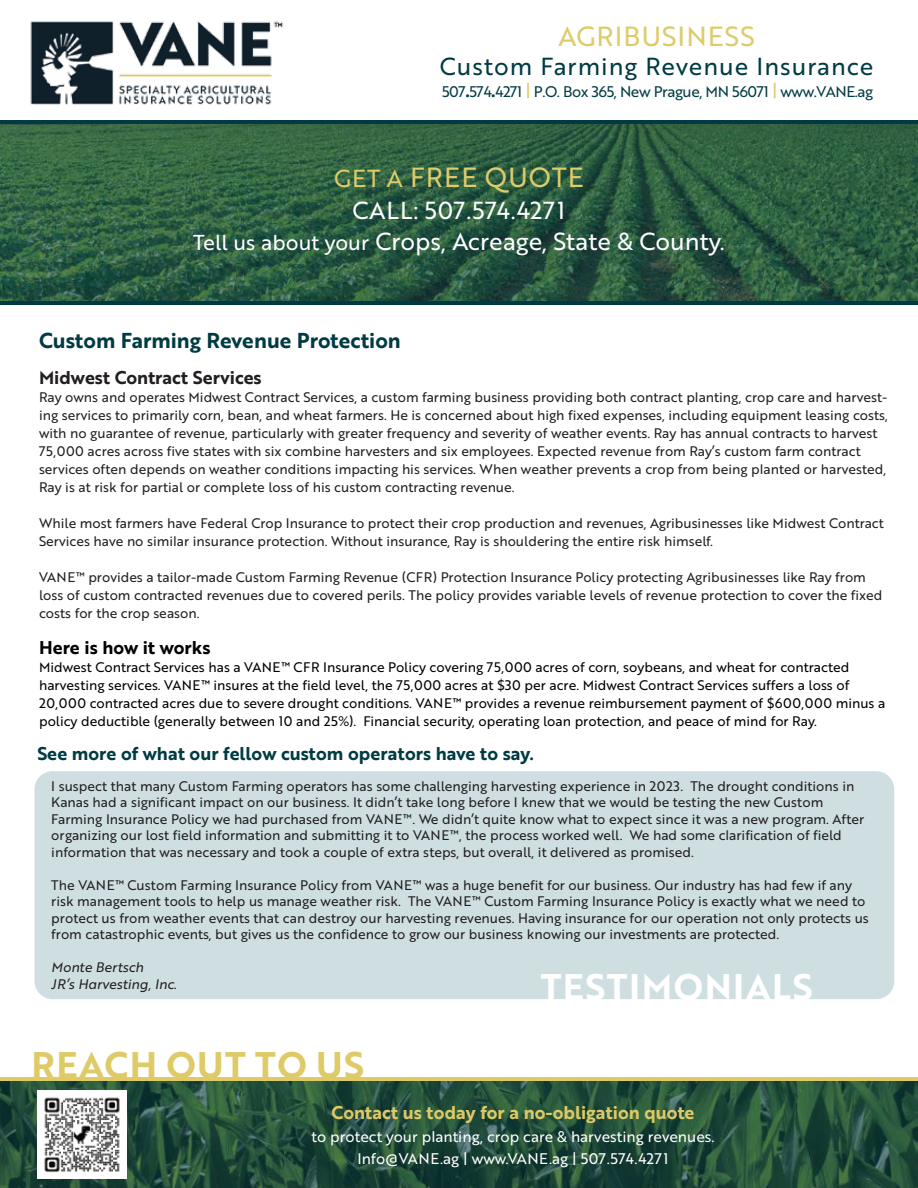
<style>
.page{position:relative;width:918px;height:1188px;background:#fff}
.page>*{position:absolute;margin:0;border:0;box-sizing:border-box;transform-origin:0 0}
.t1{font:36px "Brother 1816 Bold";letter-spacing:.04em;color:#fff}
.t2{font:36px "Brother 1816 Bold";letter-spacing:.04em;color:#deca67}
.t3{font:27px "Brother 1816 Regular";letter-spacing:.04em;color:#decb69}
.t4{font:24px/31.5px "Brother 1816 Regular";color:#fff;text-align:center}
.t5{font:24px "Brother 1816 Regular";letter-spacing:.04em;color:#003b43}
.t6{font:21px "Brother 1816 Bold";color:#003b43}
.t7{font:18px "Brother 1816 Bold";color:#003b43}
.t8{font:18px "Brother 1816 Bold";color:#dec966}
.t9{font:18px "Brother 1816 Bold";color:#231f20}
.t10{font:18px "Brother 1816 Bold";color:#000}
.t11{font:15px/22.5px "Brother 1816 Regular";color:#fff;text-align:center}
.t12{font:15px "Brother 1816 Regular";letter-spacing:-.03em;color:#003b43}
.t13{font:13.5px/18px "Brother 1816 Regular";color:#231f20}
.t14{font:13.5px/18px "Brother 1816 Regular";color:#000}
.t15{font:13.5px/16.5px "Brother 1816 Regular Italic";color:#231f20}
.s1{font-family:"Brother 1816 Bold";font-size:18px}
.s2{font-size:18px;color:#decb69}
.s3{font-size:24px}
.s4{font-size:21px}
</style>
<div class="page">
<svg style="left:0;top:124px;width:918px;height:179px;background:#2d5d41"></svg>
<div style="left:34px;top:771px;width:860px;height:228px;background:#cfdfe1;border-radius:18px"></div>
<img style="left:30px;top:21px;width:253px;height:84px">
<hr style="left:0;top:120px;width:918px;height:4px;background:#003b43">
<svg style="left:0;top:1080px;width:918px;height:108px;background:#254f3b"></svg>
<hr style="left:0;top:1077px;width:918px;height:3px;background:#deca67">
<img style="left:38px;top:1090px;width:88px;height:89px">
<h2 class="t3" style="left:558px;top:16px;width:198px">AGRIBUSINESS</h2>
<h3 class="t5" style="left:440px;top:48px;width:435px">Custom Farming Revenue Insurance</h3>
<p class="t12" style="left:442px;top:81px;width:432px">507<span class="s1">.</span>574<span class="s1">.</span>4271 <span class="s2">|</span> P.O. Box 365, New Prague, MN 56071 <span class="s2">|</span> www.VANE.ag</p>
<h2 class="t3" style="left:334px;top:158px;width:251px"><span class="s3">GET A</span> FREE QUOTE</h2>
<h3 class="t4" style="left:193px;top:194px;width:533px">CALL: 507.574.4271<br><span class="s4">Tell us about your</span> Crops, Acreage, State &amp; County.</h3>
<h3 class="t6" style="left:39px;top:325px;width:363px">Custom Farming Revenue Protection</h3>
<h3 class="t9" style="left:39px;top:364px;width:224px">Midwest Contract Services</h3>
<p class="t13" style="left:39px;top:388px;width:850px">Ray owns and operates Midwest Contract Services, a custom farming business providing both contract planting, crop care and harvest&shy;ing services to primarily corn, bean, and wheat farmers. He is concerned about high fixed expenses, including equipment leasing costs, with no guarantee of revenue, particularly with greater frequency and severity of weather events. Ray has annual contracts to harvest 75,000 acres across five states with six combine harvesters and six employees. Expected revenue from Ray’s custom farm contract services often depends on weather conditions impacting his services. When weather prevents a crop from being planted or harvested, Ray is at risk for partial or complete loss of his custom contracting revenue.</p>
<p class="t13" style="left:39px;top:514px;width:846px">While most farmers have Federal Crop Insurance to protect their crop production and revenues, Agribusinesses like Midwest Contract<br>Services have no similar insurance protection. Without insurance, Ray is shouldering the entire risk himself.</p>
<p class="t13" style="left:39px;top:568px;width:845px">VANE™ provides a tailor-made Custom Farming Revenue (CFR) Protection Insurance Policy protecting Agribusinesses like Ray from loss of custom contracted revenues due to covered perils. The policy provides variable levels of revenue protection to cover the fixed costs for the crop season.</p>
<h3 class="t10" style="left:39px;top:634px;width:173px">Here is how it works</h3>
<p class="t14" style="left:39px;top:658px;width:848px">Midwest Contract Services has a VANE™ CFR Insurance Policy covering 75,000 acres of corn, soybeans, and wheat for contracted harvesting services. VANE™ insures at the field level, the 75,000 acres at $30 per acre. Midwest Contract Services suffers a loss of 20,000 contracted acres due to severe drought conditions. VANE™ provides a revenue reimbursement payment of $600,000 minus a policy deductible (generally between 10 and 25%). Financial security, operating loan protection, and peace of mind for Ray.</p>
<h3 class="t7" style="left:37px;top:740px;width:498px">See more of what our fellow custom operators have to say.</h3>
<p class="t13" style="left:51px;top:777px;width:814px;line-height:16.5px">I suspect that many Custom Farming operators has some challenging harvesting experience in 2023. The drought conditions in Kanas had a significant impact on our business. It didn’t take long before I knew that we would be testing the new Custom Farming Insurance Policy we had purchased from VANE™. We didn’t quite know what to expect since it was a new program. After organizing our lost field information and submitting it to VANE™, the process worked well. We had some clarification of field information that was necessary and took a couple of extra steps, but overall, it delivered as promised.</p>
<p class="t13" style="left:51px;top:876px;width:819px;line-height:16.5px">The VANE™ Custom Farming Insurance Policy from VANE™ was a huge benefit for our business. Our industry has had few if any risk management tools to help us manage weather risk. The VANE™ Custom Farming Insurance Policy is exactly what we need to protect us from weather events that can destroy our harvesting revenues. Having insurance for our operation not only protects us from catastrophic events, but gives us the confidence to grow our business knowing our investments are protected.</p>
<p class="t15" style="left:51px;top:959px;width:127px">Monte Bertsch<br>JR’s Harvesting, Inc.</p>
<h1 class="t1" style="left:541px;top:959px;width:273px">TESTIMONIALS</h1>
<h1 class="t2" style="left:32px;top:1038px;width:334px">REACH OUT TO US</h1>
<h3 class="t8" style="left:332px;top:1099px;width:365px">Contact us today for a no-obligation quote</h3>
<p class="t11" style="left:311px;top:1125px;width:405px">to protect your planting, crop care &amp; harvesting revenues.<br>Info@VANE.ag | www.VANE.ag | 507.574.4271</p>
</div>
